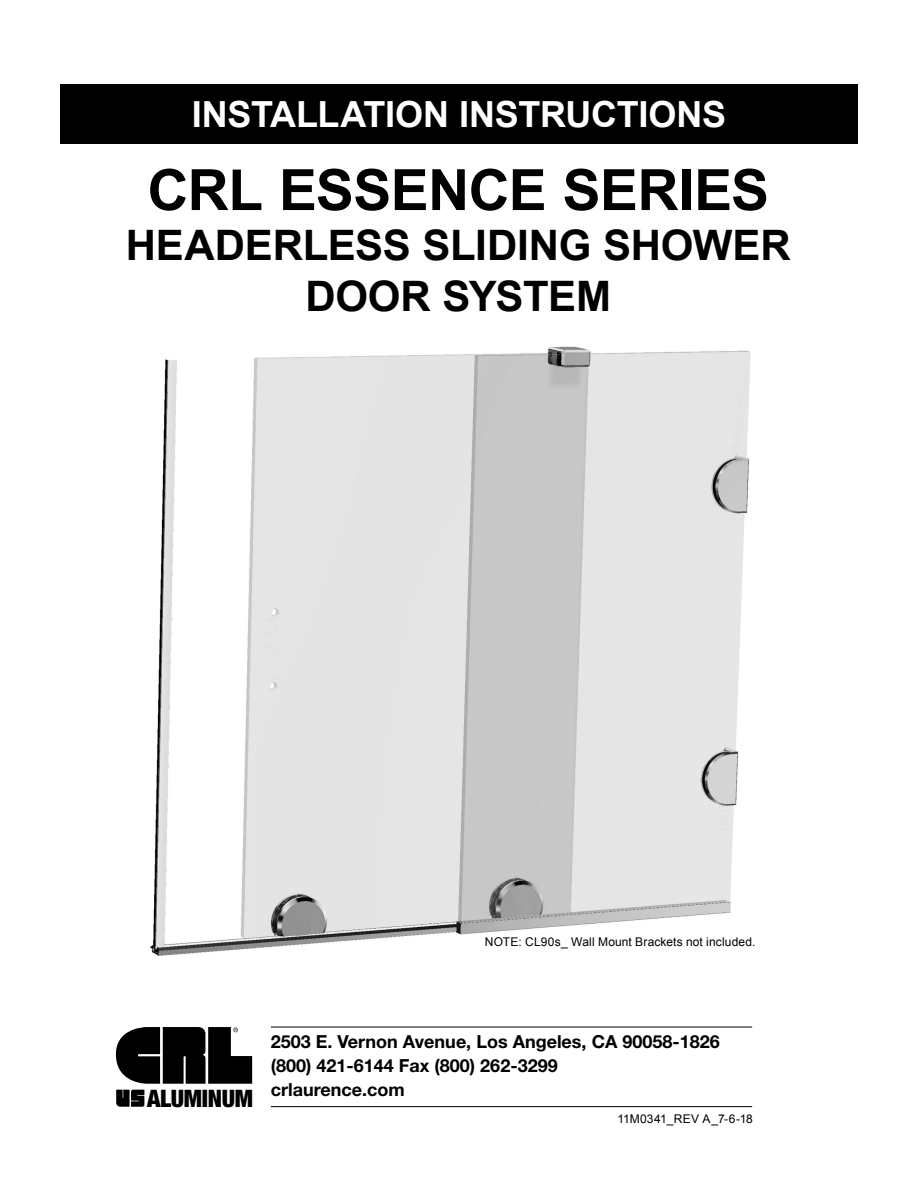
<style>
.page{position:relative;width:918px;height:1188px;background:#fff}
.page>*{position:absolute;margin:0;border:0;box-sizing:border-box;transform-origin:0 0}
.t1{font:700 57px "Arial";letter-spacing:-.01em;color:#000}
.t2{font:700 42px/50.4px "Arial";letter-spacing:-.005em;color:#000;text-align:center}
.t3{font:700 36px "Arial";letter-spacing:-.01em;color:#fff}
.t4{font:900 condensed 24.15px "Helvetica Neue";letter-spacing:-.015em;color:#000}
.t5{font:700 18px/24px "Helvetica Neue";color:#000}
.t6{font:12px "Arial";letter-spacing:.01em;color:#000}
</style>
<div class="page">
<img style="left:150px;top:346px;width:601px;height:610px">
<div style="left:60px;top:84px;width:798px;height:59px;background:#000"></div>
<svg style="left:116px;top:1027px;width:136px;height:57px;background:#2e2e2e"></svg>
<svg style="left:116px;top:1090px;width:28px;height:17px"></svg>
<hr style="left:271px;top:1027px;width:481px;height:1px;background:#000">
<hr style="left:271px;top:1106px;width:481px;height:1px;background:#000">
<h3 class="t3" style="left:192px;top:90px;width:536px">INSTALLATION INSTRUCTIONS</h3>
<h1 class="t1" style="left:148px;top:152px;width:623px">CRL ESSENCE SERIES</h1>
<h2 class="t2" style="left:126px;top:222px;width:666px">HEADERLESS SLIDING SHOWER<br>DOOR SYSTEM</h2>
<p class="t6" style="left:485px;top:934px;width:272px">NOTE: CL90s_ Wall Mount Brackets not included.</p>
<h3 class="t4" style="left:147px;top:1083px;width:107px">ALUMINUM</h3>
<p class="t5" style="left:271px;top:1030px;width:450px">2503 E. Vernon Avenue, Los Angeles, CA 90058-1826 (800) 421-6144 Fax (800) 262-3299<br>crlaurence.com</p>
<p class="t6" style="left:618px;top:1111px;width:137px">11M0341_REV A_7-6-18</p>
</div>
